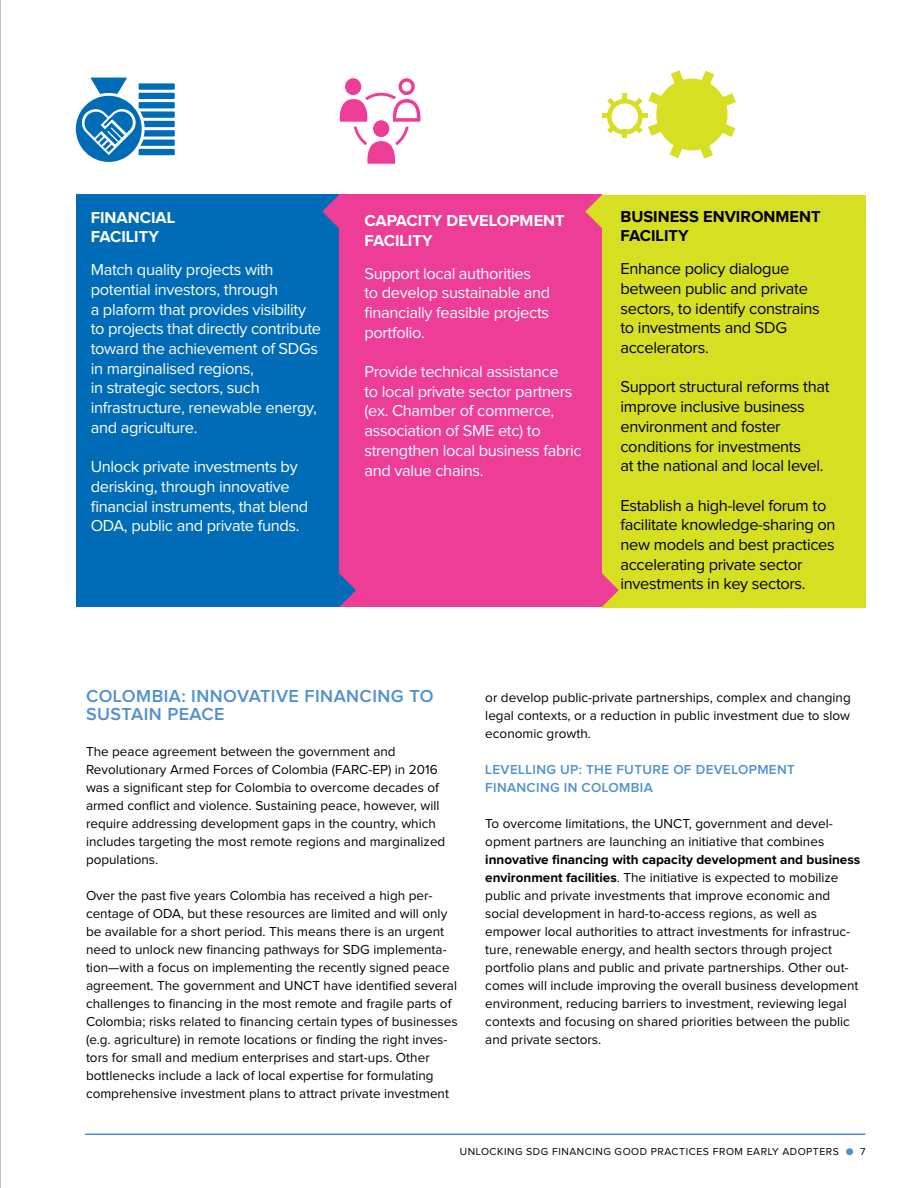
<style>
.page{position:relative;width:918px;height:1188px;background:#fff}
.page>*{position:absolute;margin:0;border:0;box-sizing:border-box;transform-origin:0 0}
.t1{font:600 18px/18px "Proxima Nova";letter-spacing:.025em;color:#5091cd}
.t2{font:16.35px/19.6px "Proxima Nova";letter-spacing:-.02em;color:#fff}
.t3{font:16.35px/19.6px "Proxima Nova";letter-spacing:-.02em;color:#000}
.t4{font:700 16.35px/19.6px "Proxima Nova";color:#fff}
.t5{font:700 16.35px/19.6px "Proxima Nova";color:#000}
.t6{font:13.5px/18px "Proxima Nova";color:#000}
.t7{font:600 13.5px/18px "Proxima Nova";letter-spacing:.025em;color:#5091cd}
.t8{font:10.5px "Proxima Nova";letter-spacing:.05em;color:#000}
.s1{font-weight:700}
</style>
<div class="page">
<hr style="left:85px;top:1134px;width:780px;height:1px;background:#5091cd">
<div style="left:846px;top:1148px;width:7px;height:7px;background:#5091cd;border-radius:50%"></div>
<hr style="left:0;top:0;width:1px;height:1188px;background:#000">
<div style="left:76px;top:195px;width:263px;height:412px;background:#006cb7"></div>
<div style="left:339px;top:195px;width:263px;height:412px;background:#ee3d96"></div>
<div style="left:602px;top:195px;width:264px;height:412px;background:#d7df23"></div>
<svg style="left:339px;top:77px;width:82px;height:88px"></svg>
<div style="left:602px;top:113px;width:9px;height:5px;background:#d7df23"></div>
<svg style="left:607px;top:70px;width:129px;height:89px"></svg>
<svg style="left:76px;top:78px;width:99px;height:84px"></svg>
<svg style="left:322px;top:195px;width:17px;height:33px"></svg>
<svg style="left:339px;top:573px;width:17px;height:34px"></svg>
<svg style="left:602px;top:573px;width:17px;height:34px"></svg>
<svg style="left:585px;top:195px;width:17px;height:33px"></svg>
<p class="t4" style="left:91px;top:208px;width:86px">FINANCIAL<br>FACILITY</p>
<p class="t4" style="left:364px;top:211px;width:202px">CAPACITY DEVELOPMENT<br>FACILITY</p>
<p class="t2" style="left:364px;top:264px;width:187px">Support local authorities<br>to develop sustainable and financially feasible projects portfolio.</p>
<p class="t2" style="left:364px;top:362px;width:219px">Provide technical assistance<br>to local private sector partners (ex. Chamber of commerce, association of SME etc) to strengthen local business fabric and value chains.</p>
<p class="t2" style="left:91px;top:260px;width:232px">Match quality projects with potential investors, through<br>a plaform that provides visibility to projects that directly contribute toward the achievement of SDGs in marginalised regions,<br>in strategic sectors, such infrastructure, renewable energy, and agriculture.</p>
<p class="t2" style="left:91px;top:457px;width:219px">Unlock private investments by derisking, through innovative financial instruments, that blend<br>ODA, public and private funds.</p>
<p class="t5" style="left:620px;top:207px;width:202px">BUSINESS ENVIRONMENT<br>FACILITY</p>
<p class="t3" style="left:620px;top:259px;width:201px">Enhance policy dialogue between public and private sectors, to identify constrains to investments and SDG accelerators.</p>
<p class="t3" style="left:620px;top:378px;width:211px">Support structural reforms that improve inclusive business environment and foster conditions for investments<br>at the national and local level.</p>
<p class="t3" style="left:620px;top:496px;width:217px">Establish a high-level forum to facilitate knowledge-sharing on new models and best practices accelerating private sector investments in key sectors.</p>
<h1 class="t1" style="left:86px;top:687px;width:349px">COLOMBIA: INNOVATIVE FINANCING TO<br>SUSTAIN PEACE</h1>
<p class="t6" style="left:86px;top:743px;width:361px">The peace agreement between the government and Revolutionary Armed Forces of Colombia (FARC-EP) in 2016 was a significant step for Colombia to overcome decades of armed conflict and violence. Sustaining peace, however, will require addressing development gaps in the country, which includes targeting the most remote regions and marginalized populations.</p>
<p class="t6" style="left:86px;top:887px;width:373px">Over the past five years Colombia has received a high per&shy;centage of ODA, but these resources are limited and will only be available for a short period. This means there is an urgent need to unlock new financing pathways for SDG implementa&shy;tion—with a focus on implementing the recently signed peace agreement. The government and UNCT have identified several challenges to financing in the most remote and fragile parts of Colombia; risks related to financing certain types of businesses (e.g. agriculture) in remote locations or finding the right inves&shy;tors for small and medium enterprises and start-ups. Other bottlenecks include a lack of local expertise for formulating comprehensive investment plans to attract private investment</p>
<p class="t6" style="left:485px;top:689px;width:367px;text-align:justify">or develop public-private partnerships, complex and changing legal contexts, or a reduction in public investment due to slow economic growth.</p>
<p class="t7" style="left:485px;top:761px;width:311px">LEVELLING UP: THE FUTURE OF DEVELOPMENT<br>FINANCING IN COLOMBIA</p>
<p class="t6" style="left:485px;top:815px;width:349px">To overcome limitations, the UNCT, government and devel&shy;opment partners are launching an initiative that combines</p>
<p class="t6" style="left:485px;top:851px;width:377px"><span class="s1">innovative financing with capacity development and business environment facilities</span>. The initiative is expected to mobilize public and private investments that improve economic and social development in hard-to-access regions, as well as empower local authorities to attract investments for infrastruc&shy;ture, renewable energy, and health sectors through project portfolio plans and public and private partnerships. Other out&shy;comes will include improving the overall business development environment, reducing barriers to investment, reviewing legal contexts and focusing on shared priorities between the public and private sectors.</p>
<p class="t8" style="left:460px;top:1146px;width:381px">UNLOCKING SDG FINANCING GOOD PRACTICES FROM EARLY ADOPTERS</p>
<p class="t8" style="left:860px;top:1146px;width:7px">7</p>
</div>
